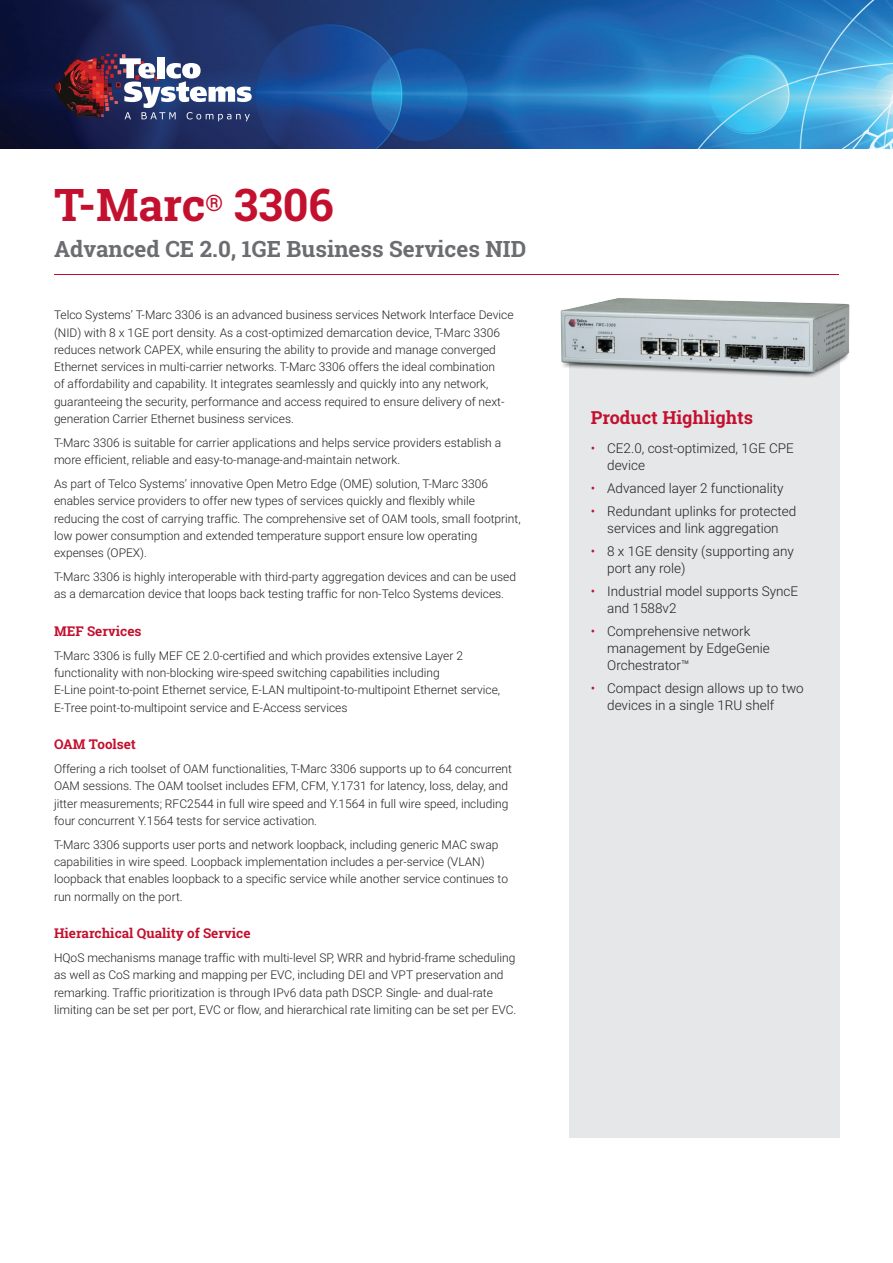
<style>
.page{position:relative;width:893px;height:1263px;background:#fff}
.page>*{position:absolute;margin:0;border:0;box-sizing:border-box;transform-origin:0 0}
.t1{font:700 45px "Roboto Slab";color:#c3102e}
.t2{font:700 22.5px "Roboto Slab";color:#6c6d70}
.t3{font:700 18px "Roboto Slab";color:#c3102e}
.t4{font:300 13.5px/17.2px "Roboto";color:#231f20}
.t5{font:700 13.5px "Roboto Slab";color:#c3102e}
.t6{font:300 12px/17.2px "Roboto";color:#231f20}
.s1{color:#c3102e}
</style>
<div class="page">
<img style="left:0;top:0;width:893px;height:149px">
<svg style="left:54px;top:54px;width:198px;height:67px"></svg>
<hr style="left:54px;top:274px;width:785px;height:1px;background:#c3102e">
<div style="left:569px;top:352px;width:270px;height:786px;background:#e6e7e9"></div>
<img style="left:560px;top:298px;width:290px;height:97px">
<h1 class="t1" style="left:54px;top:174px;width:281px">T-Marc<sup>®</sup> 3306</h1>
<h2 class="t2" style="left:54px;top:234px;width:474px">Advanced CE 2.0, 1GE Business Services NID</h2>
<p class="t6" style="left:54px;top:306px;width:461px">Telco Systems’ T-Marc 3306 is an advanced business services Network Interface Device (NID) with 8 x 1GE port density. As a cost-optimized demarcation device, T-Marc 3306 reduces network CAPEX, while ensuring the ability to provide and manage converged Ethernet services in multi-carrier networks. T-Marc 3306 offers the ideal combination<br>of affordability and capability. It integrates seamlessly and quickly into any network, guaranteeing the security, performance and access required to ensure delivery of next&shy;generation Carrier Ethernet business services.</p>
<p class="t6" style="left:54px;top:434px;width:449px">T-Marc 3306 is suitable for carrier applications and helps service providers establish a more efficient, reliable and easy-to-manage-and-maintain network.</p>
<p class="t6" style="left:54px;top:475px;width:468px">As part of Telco Systems’ innovative Open Metro Edge (OME) solution, T-Marc 3306 enables service providers to offer new types of services quickly and flexibly while reducing the cost of carrying traffic. The comprehensive set of OAM tools, small footprint, low power consumption and extended temperature support ensure low operating expenses (OPEX).</p>
<p class="t6" style="left:54px;top:568px;width:464px">T-Marc 3306 is highly interoperable with third-party aggregation devices and can be used as a demarcation device that loops back testing traffic for non-Telco Systems devices.</p>
<p class="t5" style="left:54px;top:622px;width:89px">MEF Services</p>
<p class="t6" style="left:54px;top:647px;width:448px">T-Marc 3306 is fully MEF CE 2.0-certified and which provides extensive Layer 2 functionality with non-blocking wire-speed switching capabilities including<br>E-Line point-to-point Ethernet service, E-LAN multipoint-to-multipoint Ethernet service, E-Tree point-to-multipoint service and E-Access services</p>
<p class="t5" style="left:54px;top:735px;width:83px">OAM Toolset</p>
<p class="t6" style="left:54px;top:760px;width:459px">Offering a rich toolset of OAM functionalities, T-Marc 3306 supports up to 64 concurrent OAM sessions. The OAM toolset includes EFM, CFM, Y.1731 for latency, loss, delay, and jitter measurements; RFC2544 in full wire speed and Y.1564 in full wire speed, including four concurrent Y.1564 tests for service activation.</p>
<p class="t6" style="left:54px;top:836px;width:456px">T-Marc 3306 supports user ports and network loopback, including generic MAC swap capabilities in wire speed. Loopback implementation includes a per-service (VLAN) loopback that enables loopback to a specific service while another service continues to run normally on the port.</p>
<p class="t5" style="left:54px;top:924px;width:198px">Hierarchical Quality of Service</p>
<p class="t6" style="left:54px;top:949px;width:464px">HQoS mechanisms manage traffic with multi-level SP, WRR and hybrid-frame scheduling as well as CoS marking and mapping per EVC, including DEI and VPT preservation and remarking. Traffic prioritization is through IPv6 data path DSCP. Single- and dual-rate limiting can be set per port, EVC or flow, and hierarchical rate limiting can be set per EVC.</p>
<h3 class="t3" style="left:591px;top:405px;width:164px">Product Highlights</h3>
<p class="t4" style="left:607px;top:439px;width:188px;text-indent:-16px"><span class="s1">•</span> CE2.0, cost-optimized, 1GE CPE device</p>
<p class="t4" style="left:591px;top:479px;width:194px"><span class="s1">•</span> Advanced layer 2 functionality</p>
<p class="t4" style="left:591px;top:502px;width:207px;text-align:center"><span class="s1">•</span> Redundant uplinks for protected services and link aggregation</p>
<p class="t4" style="left:607px;top:542px;width:188px;text-indent:-16px"><span class="s1">•</span> 8 x 1GE density (supporting any port any role)</p>
<p class="t4" style="left:607px;top:582px;width:193px;text-indent:-16px"><span class="s1">•</span> Industrial model supports SyncE and 1588v2</p>
<p class="t4" style="left:607px;top:622px;width:164px;text-indent:-16px"><span class="s1">•</span> Comprehensive network management by EdgeGenie<br>Orchestrator™</p>
<p class="t4" style="left:607px;top:679px;width:198px;text-indent:-16px"><span class="s1">•</span> Compact design allows up to two devices in a single 1RU shelf</p>
</div>
